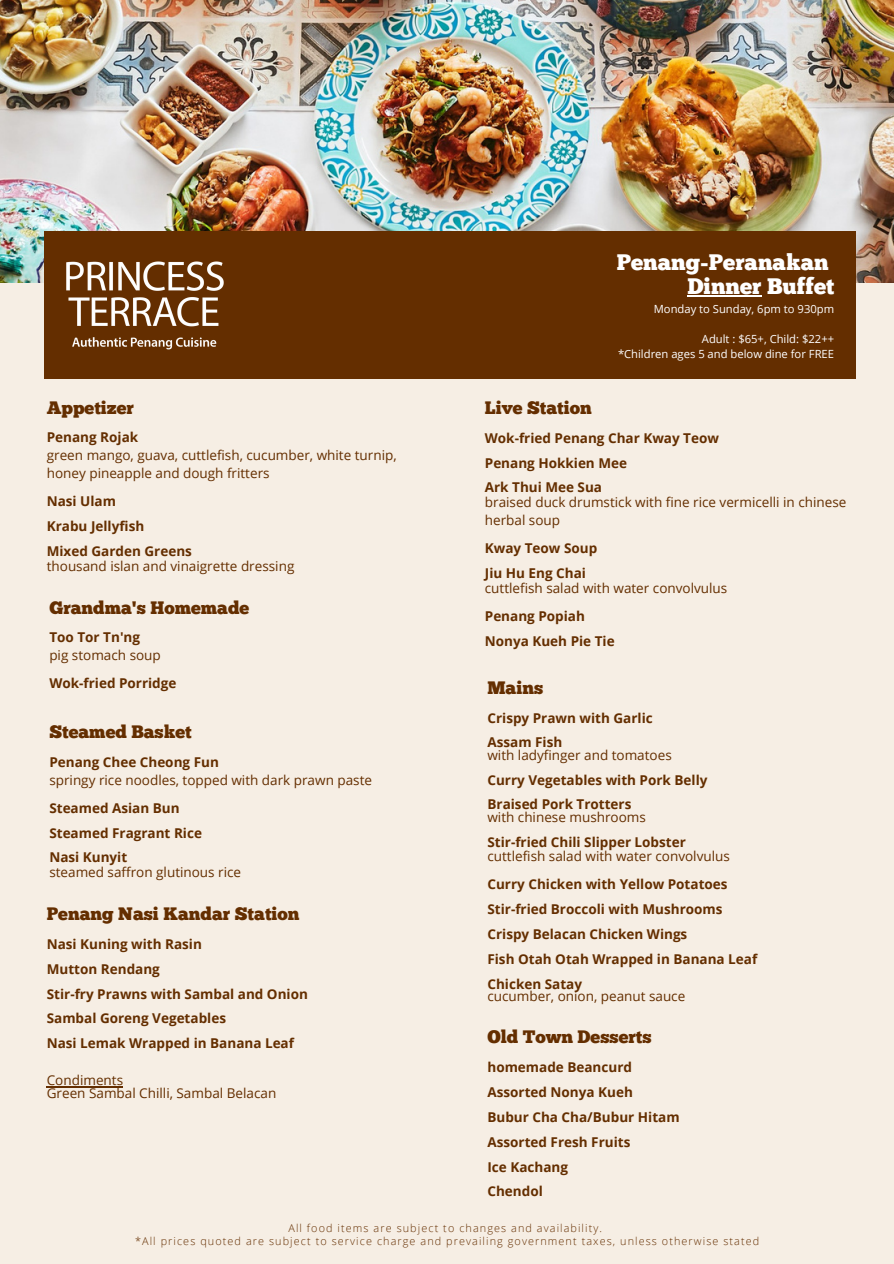
<style>
.page{position:relative;width:894px;height:1264px;background:#fff}
.page>*{position:absolute;margin:0;border:0;box-sizing:border-box;transform-origin:0 0}
.t1{font:22.5px "Chunk Five";color:#fff}
.t2{font:18px "Chunk Five";color:#642e00}
.t3{font:700 13.5px "Open Sans";color:#642e00}
.t4{font:13.5px/18px "Open Sans";color:#642e00}
.t5{font:11.25px "Open Sans";color:#fff}
.t6{font:300 10.8px "Open Sans";letter-spacing:.1em;color:#642e00}
</style>
<div class="page">
<div style="left:0;top:0;width:893px;height:1263px;background:#f6eee4"></div>
<img style="left:0;top:0;width:893px;height:283px">
<div style="left:44px;top:231px;width:811px;height:148px;background:#642e00"></div>
<img style="left:66px;top:261px;width:158px;height:89px">
<hr style="left:687px;top:295px;width:74px;height:1px;background:#fff">
<hr style="left:47px;top:1086px;width:76px;height:1px;background:#642e00">
<p class="t1" style="left:616px;top:252px;width:213px">Penang-Peranakan</p>
<p class="t1" style="left:687px;top:277px;width:148px">Dinner Buffet</p>
<p class="t5" style="left:653px;top:301px;width:182px">Monday to Sunday, 6pm to 930pm</p>
<p class="t5" style="left:701px;top:331px;width:134px">Adult : $65+, Child: $22++</p>
<p class="t5" style="left:617px;top:346px;width:217px">*Children ages 5 and below dine for FREE</p>
<p class="t2" style="left:47px;top:400px;width:89px">Appetizer</p>
<p class="t3" style="left:47px;top:428px;width:93px">Penang Rojak</p>
<p class="t4" style="left:47px;top:446px;width:351px">green mango, guava, cuttlefish, cucumber, white turnip, honey pineapple and dough fritters</p>
<p class="t3" style="left:47px;top:492px;width:71px">Nasi Ulam</p>
<p class="t3" style="left:47px;top:516px;width:99px">Krabu Jellyfish</p>
<p class="t3" style="left:47px;top:541px;width:147px">Mixed Garden Greens</p>
<p class="t4" style="left:47px;top:556px;width:249px">thousand islan and vinaigrette dressing</p>
<p class="t2" style="left:484px;top:400px;width:108px">Live Station</p>
<p class="t3" style="left:484px;top:428px;width:235px">Wok-fried Penang Char Kway Teow</p>
<p class="t3" style="left:484px;top:453px;width:144px">Penang Hokkien Mee</p>
<p class="t3" style="left:484px;top:478px;width:119px">Ark Thui Mee Sua</p>
<p class="t4" style="left:484px;top:492px;width:363px">braised duck drumstick with fine rice vermicelli in chinese herbal soup</p>
<p class="t3" style="left:484px;top:538px;width:114px">Kway Teow Soup</p>
<p class="t3" style="left:484px;top:563px;width:103px">Jiu Hu Eng Chai</p>
<p class="t4" style="left:484px;top:578px;width:244px">cuttlefish salad with water convolvulus</p>
<p class="t3" style="left:484px;top:606px;width:102px">Penang Popiah</p>
<p class="t3" style="left:484px;top:631px;width:131px">Nonya Kueh Pie Tie</p>
<p class="t2" style="left:49px;top:600px;width:201px">Grandma's Homemade</p>
<p class="t3" style="left:49px;top:627px;width:92px">Too Tor Tn'ng</p>
<p class="t4" style="left:49px;top:646px;width:113px">pig stomach soup</p>
<p class="t3" style="left:49px;top:674px;width:128px">Wok-fried Porridge</p>
<p class="t2" style="left:487px;top:680px;width:57px">Mains</p>
<p class="t3" style="left:487px;top:708px;width:167px">Crispy Prawn with Garlic</p>
<p class="t3" style="left:487px;top:733px;width:76px">Assam Fish</p>
<p class="t4" style="left:487px;top:745px;width:186px">with ladyfinger and tomatoes</p>
<p class="t3" style="left:487px;top:770px;width:221px">Curry Vegetables with Pork Belly</p>
<p class="t3" style="left:487px;top:795px;width:145px">Braised Pork Trotters</p>
<p class="t4" style="left:487px;top:807px;width:160px">with chinese mushrooms</p>
<p class="t3" style="left:487px;top:832px;width:200px">Stir-fried Chili Slipper Lobster</p>
<p class="t4" style="left:487px;top:847px;width:244px">cuttlefish salad with water convolvulus</p>
<p class="t3" style="left:487px;top:875px;width:241px">Curry Chicken with Yellow Potatoes</p>
<p class="t3" style="left:487px;top:899px;width:236px">Stir-fried Broccoli with Mushrooms</p>
<p class="t3" style="left:487px;top:924px;width:201px">Crispy Belacan Chicken Wings</p>
<p class="t3" style="left:487px;top:949px;width:271px">Fish Otah Otah Wrapped in Banana Leaf</p>
<p class="t3" style="left:487px;top:974px;width:96px">Chicken Satay</p>
<p class="t4" style="left:487px;top:986px;width:199px">cucumber, onion, peanut sauce</p>
<p class="t2" style="left:487px;top:1029px;width:166px">Old Town Desserts</p>
<p class="t3" style="left:487px;top:1057px;width:146px">homemade Beancurd</p>
<p class="t3" style="left:487px;top:1082px;width:147px">Assorted Nonya Kueh</p>
<p class="t3" style="left:487px;top:1107px;width:194px">Bubur Cha Cha/Bubur Hitam</p>
<p class="t3" style="left:487px;top:1132px;width:144px">Assorted Fresh Fruits</p>
<p class="t3" style="left:487px;top:1157px;width:82px">Ice Kachang</p>
<p class="t3" style="left:487px;top:1181px;width:57px">Chendol</p>
<p class="t6" style="left:288px;top:1220px;width:315px">All food items are subject to changes and availability.</p>
<p class="t6" style="left:135px;top:1233px;width:625px">*All prices quoted are subject to service charge and prevailing government taxes, unless otherwise stated</p>
<p class="t2" style="left:49px;top:724px;width:144px">Steamed Basket</p>
<p class="t3" style="left:49px;top:752px;width:171px">Penang Chee Cheong Fun</p>
<p class="t4" style="left:49px;top:770px;width:324px">springy rice noodles, topped with dark prawn paste</p>
<p class="t3" style="left:49px;top:798px;width:132px">Steamed Asian Bun</p>
<p class="t3" style="left:49px;top:823px;width:154px">Steamed Fragrant Rice</p>
<p class="t3" style="left:49px;top:847px;width:79px">Nasi Kunyit</p>
<p class="t4" style="left:49px;top:862px;width:193px">steamed saffron glutinous rice</p>
<p class="t2" style="left:47px;top:906px;width:254px">Penang Nasi Kandar Station</p>
<p class="t3" style="left:47px;top:934px;width:157px">Nasi Kuning with Rasin</p>
<p class="t3" style="left:47px;top:959px;width:115px">Mutton Rendang</p>
<p class="t3" style="left:47px;top:984px;width:262px">Stir-fry Prawns with Sambal and Onion</p>
<p class="t3" style="left:47px;top:1009px;width:181px">Sambal Goreng Vegetables</p>
<p class="t3" style="left:47px;top:1033px;width:249px">Nasi Lemak Wrapped in Banana Leaf</p>
<p class="t4" style="left:47px;top:1071px;width:78px">Condiments</p>
<p class="t4" style="left:47px;top:1083px;width:231px">Green Sambal Chilli, Sambal Belacan</p>
</div>
